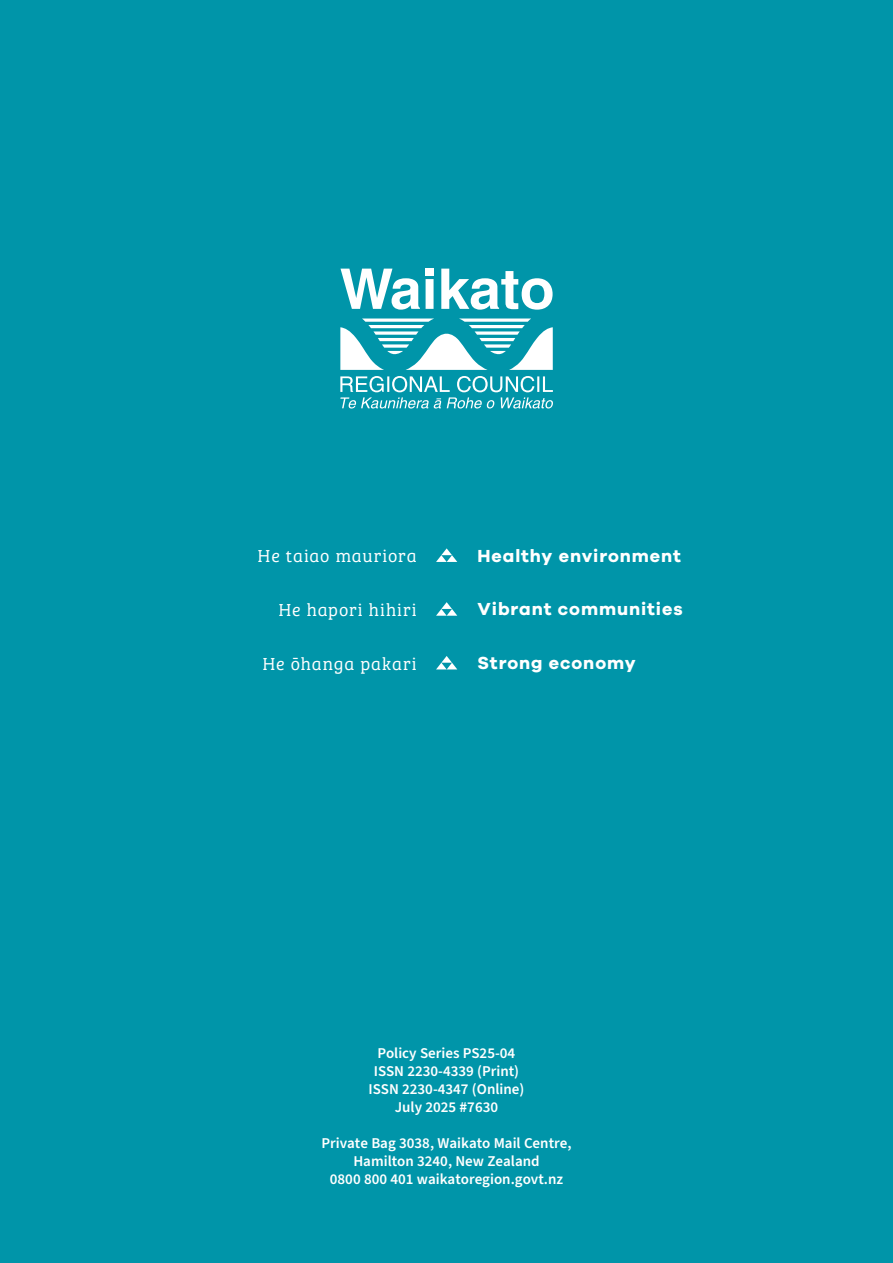
<style>
.page{position:relative;width:893px;height:1263px;background:#0095a9}
.page>*{position:absolute;margin:0;border:0;box-sizing:border-box;transform-origin:0 0}
.Mission_English{font:700 18px "Galano Grotesque";letter-spacing:.05em;color:#fff}
.Mission_Maori{font:18px "Bree Serif Lt";letter-spacing:.045em;color:#fff}
.Address_-_back{font:600 15px/18px "Source Sans Pro";color:#fff;text-align:center}
</style>
<div class="page">
<svg style="left:436px;top:548px;width:21px;height:14px"></svg>
<svg style="left:436px;top:602px;width:21px;height:14px"></svg>
<svg style="left:436px;top:656px;width:21px;height:13px"></svg>
<svg style="left:340px;top:318px;width:213px;height:52px"></svg>
<svg style="left:340px;top:269px;width:80px;height:41px"></svg>
<div style="left:425px;top:268px;width:9px;height:8px;background:#fff"></div>
<svg style="left:426px;top:279px;width:8px;height:30px"></svg>
<svg style="left:441px;top:269px;width:112px;height:41px"></svg>
<svg style="left:340px;top:376px;width:213px;height:32px"></svg>
<p class="Mission_Maori" style="left:258px;top:543px;width:161px">He taiao mauriora</p>
<p class="Mission_Maori" style="left:278px;top:597px;width:140px">He hapori hihiri</p>
<p class="Mission_Maori" style="left:262px;top:651px;width:156px">He ōhanga pakari</p>
<p class="Mission_English" style="left:478px;top:544px;width:205px">Healthy environment</p>
<p class="Mission_English" style="left:478px;top:598px;width:206px">Vibrant communities</p>
<p class="Mission_English" style="left:478px;top:652px;width:159px">Strong economy</p>
<p class="Address_-_back" style="left:378px;top:1045px;width:139px">Policy Series PS25-04</p>
<p class="Address_-_back" style="left:374px;top:1063px;width:147px">ISSN 2230-4339 (Print)</p>
<p class="Address_-_back" style="left:369px;top:1081px;width:157px">ISSN 2230-4347 (Online)</p>
<p class="Address_-_back" style="left:395px;top:1099px;width:105px">July 2025 #7630</p>
<p class="Address_-_back" style="left:321px;top:1135px;width:252px">Private Bag 3038, Waikato Mail Centre,<br>Hamilton 3240, New Zealand<br>0800 800 401 waikatoregion.govt.nz</p>
</div>
